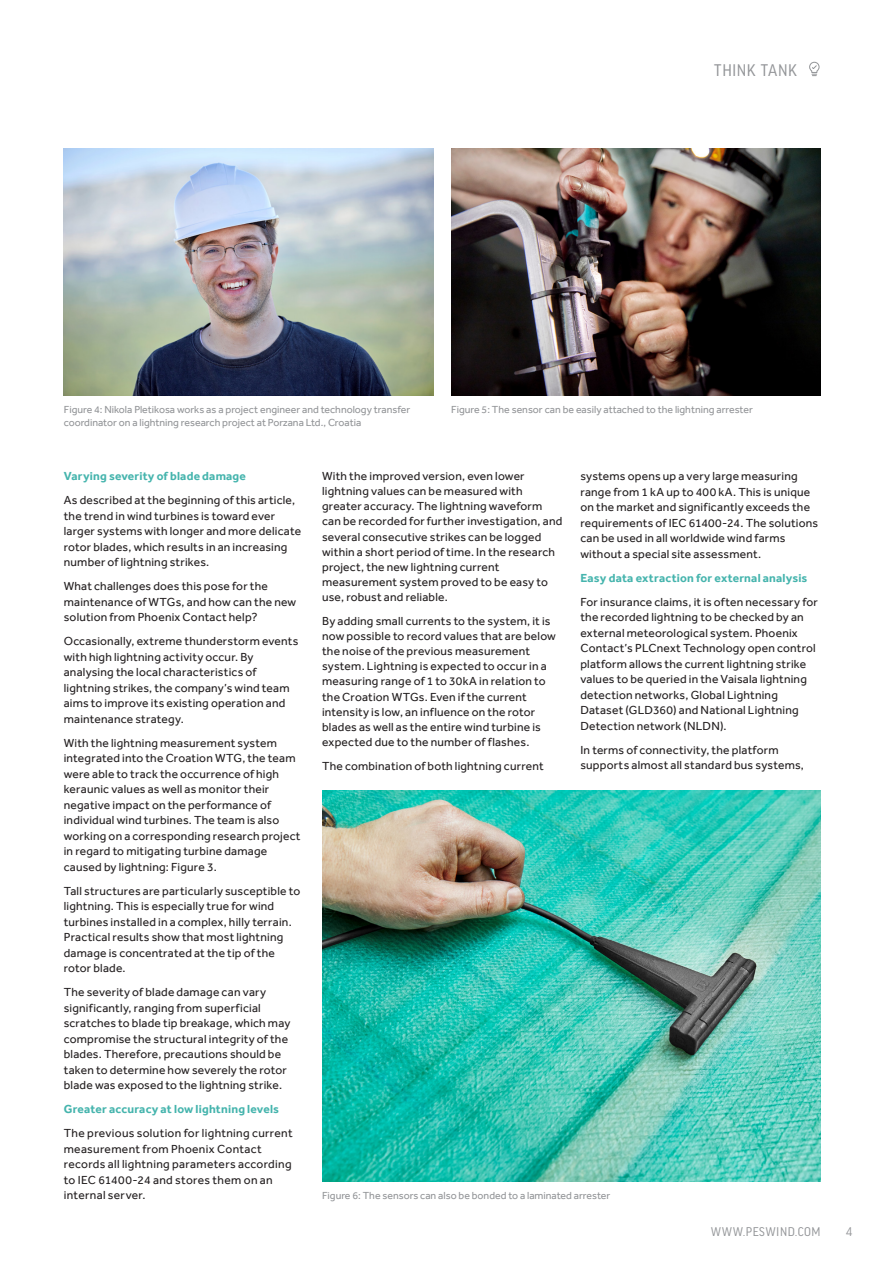
<style>
.page{position:relative;width:893px;height:1263px;background:#fff}
.page>*{position:absolute;margin:0;border:0;box-sizing:border-box;transform-origin:0 0}
.Page_head_2015{font:18px "Good Headline Pro Narr";letter-spacing:.02em;color:#939598}
.t1{font:13.5px "Good Headline Pro Narr";letter-spacing:.035em;color:#939598}
.Body_Copy_2015{font:12px/15.5px "Effra";letter-spacing:.015em;color:#231f20}
.Body_Copy_2015-2{font:700 12px "Effra";letter-spacing:.015em;color:#45b4ad}
.CAPTIONS{font:10.5px/13.5px "Effra";color:#939598}
</style>
<div class="page">
<svg style="left:809px;top:61px;width:11px;height:15px"></svg>
<img style="left:64px;top:149px;width:369px;height:246px">
<img style="left:451px;top:149px;width:370px;height:246px">
<img style="left:322px;top:791px;width:499px;height:390px">
<p class="Page_head_2015" style="left:714px;top:61px;width:84px">THINK TANK</p>
<p class="CAPTIONS" style="left:64px;top:402px;width:348px">Figure 4: Nikola Pletikosa works as a project engineer and technology transfer coordinator on a lightning research project at Porzana Ltd., Croatia</p>
<p class="CAPTIONS" style="left:451px;top:402px;width:303px">Figure 5: The sensor can be easily attached to the lightning arrester</p>
<p class="Body_Copy_2015-2" style="left:64px;top:469px;width:184px">Varying severity of blade damage</p>
<p class="Body_Copy_2015" style="left:64px;top:492px;width:239px">As described at the beginning of this article, the trend in wind turbines is toward ever larger systems with longer and more delicate rotor blades, which results in an increasing number of lightning strikes.</p>
<p class="Body_Copy_2015" style="left:64px;top:578px;width:234px">What challenges does this pose for the maintenance of WTGs, and how can the new solution from Phoenix Contact help?</p>
<p class="Body_Copy_2015" style="left:64px;top:633px;width:236px">Occasionally, extreme thunderstorm events with high lightning activity occur. By analysing the local characteristics of lightning strikes, the company’s wind team aims to improve its existing operation and maintenance strategy.</p>
<p class="Body_Copy_2015" style="left:64px;top:735px;width:238px">With the lightning measurement system integrated into the Croation WTG, the team were able to track the occurrence of high keraunic values as well as monitor their negative impact on the performance of individual wind turbines. The team is also working on a corresponding research project in regard to mitigating turbine damage caused by lightning: Figure 3.</p>
<p class="Body_Copy_2015" style="left:64px;top:883px;width:238px">Tall structures are particularly susceptible to lightning. This is especially true for wind turbines installed in a complex, hilly terrain.<br>Practical results show that most lightning damage is concentrated at the tip of the rotor blade.</p>
<p class="Body_Copy_2015" style="left:64px;top:984px;width:228px">The severity of blade damage can vary significantly, ranging from superficial scratches to blade tip breakage, which may compromise the structural integrity of the blades. Therefore, precautions should be taken to determine how severely the rotor blade was exposed to the lightning strike.</p>
<p class="Body_Copy_2015-2" style="left:64px;top:1102px;width:217px">Greater accuracy at low lightning levels</p>
<p class="Body_Copy_2015" style="left:64px;top:1125px;width:230px">The previous solution for lightning current measurement from Phoenix Contact records all lightning parameters according to IEC 61400-24 and stores them on an internal server.</p>
<p class="Body_Copy_2015" style="left:322px;top:468px;width:242px">With the improved version, even lower lightning values can be measured with greater accuracy. The lightning waveform can be recorded for further investigation, and several consecutive strikes can be logged within a short period of time. In the research project, the new lightning current measurement system proved to be easy to use, robust and reliable.</p>
<p class="Body_Copy_2015" style="left:322px;top:613px;width:235px">By adding small currents to the system, it is now possible to record values that are below the noise of the previous measurement system. Lightning is expected to occur in a measuring range of 1 to 30kA in relation to the Croation WTGs. Even if the current intensity is low, an influence on the rotor blades as well as the entire wind turbine is expected due to the number of flashes.</p>
<p class="Body_Copy_2015" style="left:322px;top:758px;width:223px">The combination of both lightning current</p>
<p class="Body_Copy_2015" style="left:580px;top:468px;width:239px">systems opens up a very large measuring range from 1 kA up to 400 kA. This is unique on the market and significantly exceeds the requirements of IEC 61400-24. The solutions can be used in all worldwide wind farms without a special site assessment.</p>
<p class="Body_Copy_2015-2" style="left:580px;top:570px;width:229px">Easy data extraction for external analysis</p>
<p class="Body_Copy_2015" style="left:580px;top:594px;width:239px">For insurance claims, it is often necessary for the recorded lightning to be checked by an external meteorological system. Phoenix Contact’s PLCnext Technology open control platform allows the current lightning strike values to be queried in the Vaisala lightning detection networks, Global Lightning Dataset (GLD360) and National Lightning Detection network (NLDN).</p>
<p class="Body_Copy_2015" style="left:580px;top:742px;width:225px">In terms of connectivity, the platform supports almost all standard bus systems,</p>
<p class="CAPTIONS" style="left:322px;top:1189px;width:290px">Figure 6: The sensors can also be bonded to a laminated arrester</p>
<p class="t1" style="left:711px;top:1225px;width:111px">WWW.PESWIND.COM</p>
<p class="t1" style="left:846px;top:1225px;width:7px">4</p>
</div>
